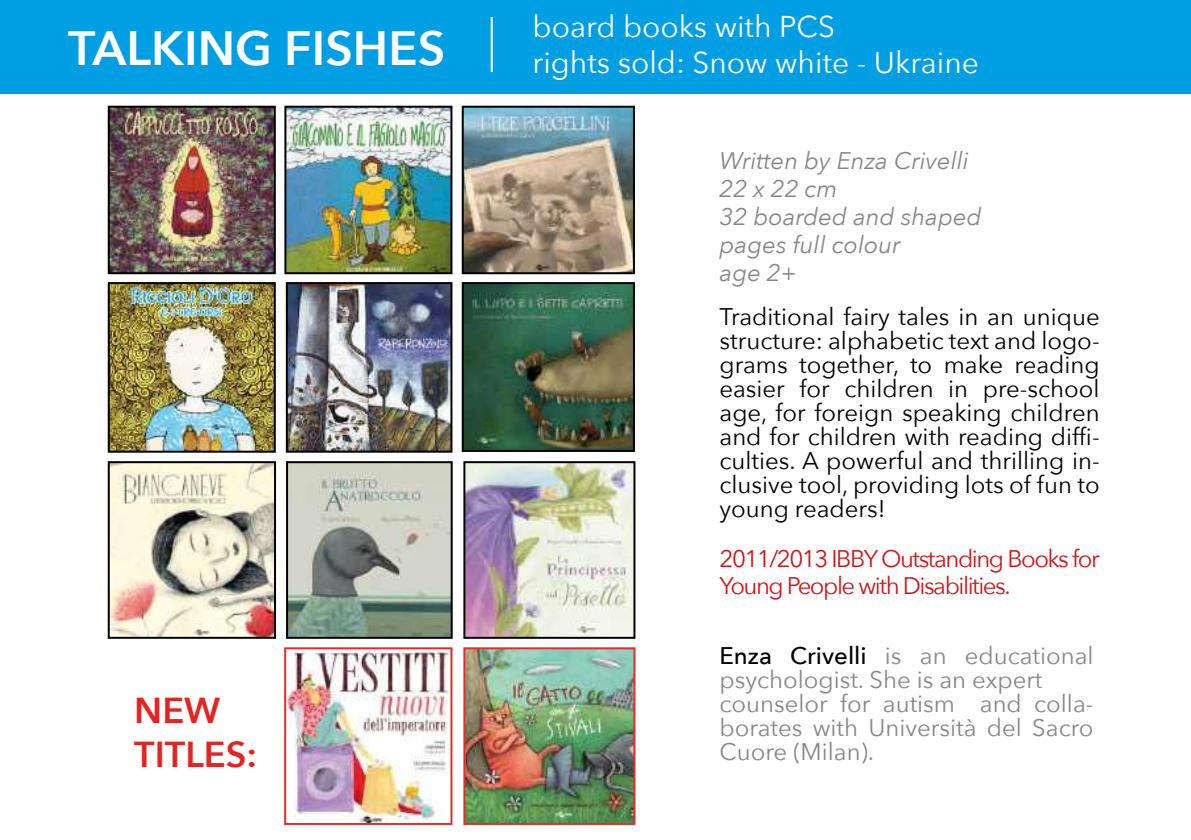
<style>
.page{position:relative;width:1191px;height:840px;background:#fff}
.page>*{position:absolute;margin:0;border:0;box-sizing:border-box;transform-origin:0 0}
.t1{font:600 48px "Avenir Next";color:#fff}
.t2{font:600 36px/43.2px "Avenir Next";color:#e52321}
.t3{font:30px/36px "Avenir Next";color:#fff}
.t4{font:24px/24px "Avenir Next";color:#000;text-align:justify}
.t5{font:24px/24px "Avenir Next";color:#878787}
.t6{font:italic 24px/28px "Avenir Next";color:#878787}
.t7{font:24px/26px "Avenir Next";letter-spacing:-.06em;color:#cd1719}
.s1{font-weight:500;color:#000}
</style>
<div class="page">
<div style="left:0;top:0;width:1191px;height:94px;background:#009fe3"></div>
<img style="left:111px;top:109px;width:162px;height:162px">
<div style="left:108px;top:106px;width:168px;height:168px;border:2px solid #000"></div>
<img style="left:289px;top:464px;width:161px;height:171px">
<div style="left:286px;top:461px;width:167px;height:177px;border:2px solid #000"></div>
<img style="left:111px;top:464px;width:162px;height:171px">
<div style="left:108px;top:461px;width:168px;height:177px;border:2px solid #000"></div>
<img style="left:465px;top:109px;width:167px;height:162px">
<div style="left:462px;top:106px;width:173px;height:168px;border:2px solid #000"></div>
<img style="left:289px;top:285px;width:160px;height:164px">
<div style="left:286px;top:282px;width:166px;height:170px;border:2px solid #000"></div>
<img style="left:111px;top:285px;width:162px;height:164px">
<div style="left:108px;top:282px;width:168px;height:170px;border:2px solid #000"></div>
<img style="left:465px;top:285px;width:167px;height:163px">
<div style="left:462px;top:282px;width:173px;height:169px;border:2px solid #000"></div>
<img style="left:287px;top:109px;width:162px;height:162px">
<div style="left:284px;top:106px;width:168px;height:168px;border:2px solid #000"></div>
<img style="left:466px;top:464px;width:166px;height:171px">
<div style="left:463px;top:461px;width:172px;height:177px;border:2px solid #000"></div>
<hr style="left:491px;top:17px;width:2px;height:55px;background:#fff">
<img style="left:287px;top:650px;width:162px;height:171px">
<div style="left:284px;top:647px;width:168px;height:177px;border:2px solid #e62d2b"></div>
<img style="left:466px;top:650px;width:166px;height:171px">
<div style="left:463px;top:647px;width:172px;height:177px;border:2px solid #e62d2b"></div>
<h1 class="t1" style="left:68px;top:7px;width:378px">TALKING FISHES</h1>
<h2 class="t2" style="left:134px;top:687px;width:124px">NEW<br>TITLES:</h2>
<p class="t3" style="left:532px;top:8px;width:448px">board books with PCS<br>rights sold: Snow white - Ukraine</p>
<p class="t6" style="left:719px;top:146px;width:264px">Written by Enza Crivelli<br>22 x 22 cm<br>32 boarded and shaped pages full colour<br>age 2+</p>
<p class="t4" style="left:719px;top:303px;width:382px">Traditional fairy tales in an unique structure: alphabetic text and logo&shy;grams together, to make reading easier for children in pre-school age, for foreign speaking children and for children with reading diffi&shy;culties. A powerful and thrilling in&shy;clusive tool, providing lots of fun to young readers!</p>
<p class="t7" style="left:719px;top:544px;width:382px">2011/2013 IBBY Outstanding Books for<br>Young People with Disabilities.</p>
<p class="t5" style="left:719px;top:642px;width:375px"><span class="s1">Enza Crivelli</span> is an educational psychologist. She is an expert counselor for autism and colla&shy;borates with Università del Sacro<br>Cuore (Milan).</p>
</div>
